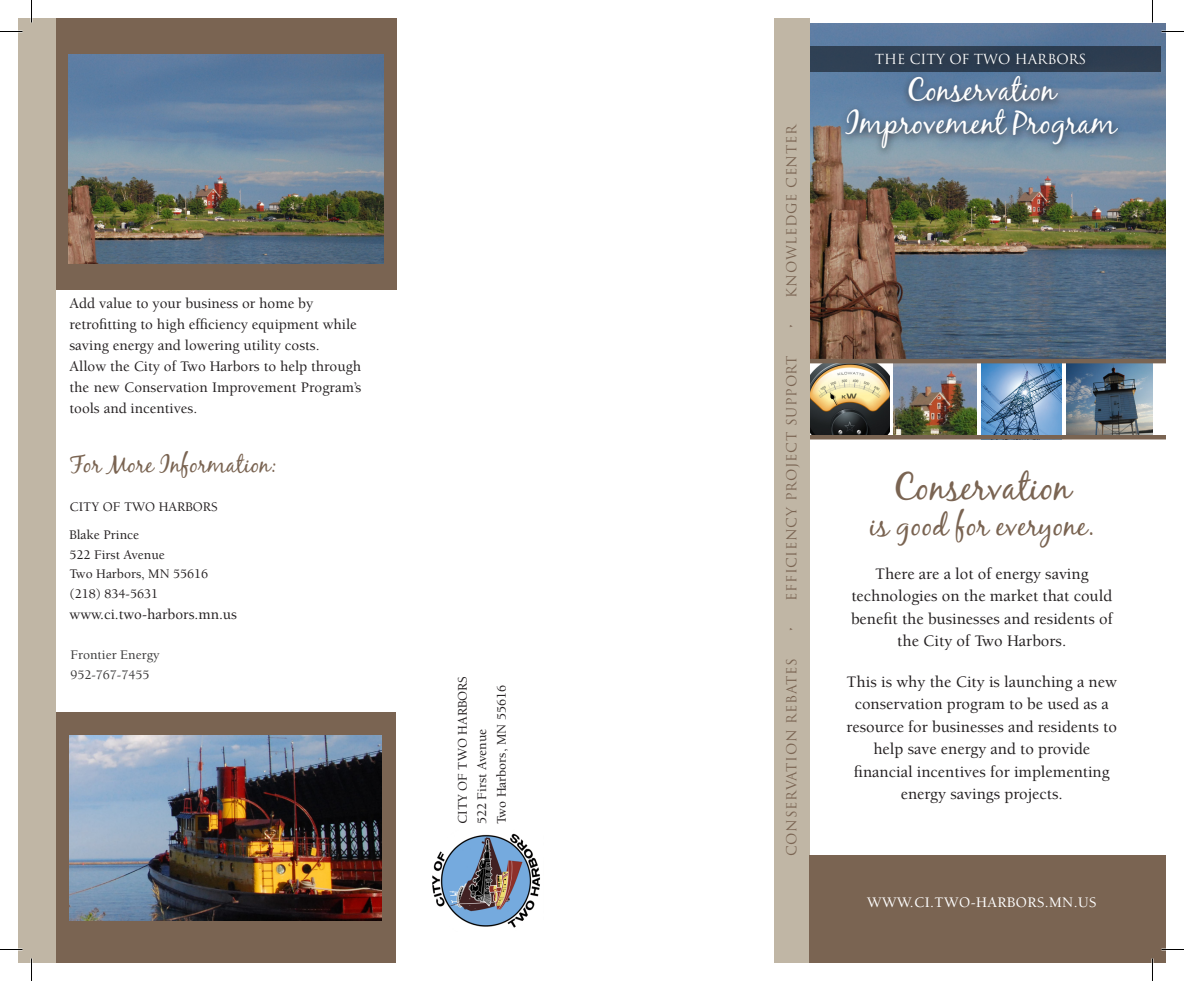
<style>
.page{position:relative;width:1184px;height:981px;background:#fff}
.page>*{position:absolute;margin:0;border:0;box-sizing:border-box;transform-origin:0 0}
.t1{font:37.5px "Black Jack";color:#7a6452}
.t2{font:31.5px "Black Jack";color:#fff}
.t3{font:30px "Black Jack";color:#7a6452}
.t4{font:24px "Black Jack";color:#7a6452}
.t5{font:500 16.5px/22.5px "Berkeley Std";color:#231f20;text-align:center}
.t6{font:500 15px/21px "Berkeley Std";color:#231f20}
.t7{font:500 15px "Berkeley Std";letter-spacing:.03em;color:#fff}
.t8{font:500 13.5px/19.5px "Berkeley Std";color:#231f20}
.t9{font:13.5px "Trajan";letter-spacing:.05em;color:#7a6452}
.t10{font:500 13.5px/19.5px "Berkeley Std";color:#393838}
.t11{font:13.5px "Trajan";color:#fff}
</style>
<div class="page">
<div style="left:38px;top:713px;width:358px;height:250px;background:#7a6452"></div>
<img style="left:1066px;top:363px;width:86px;height:72px">
<img style="left:893px;top:363px;width:83px;height:72px">
<img style="left:981px;top:363px;width:80px;height:72px">
<img style="left:810px;top:363px;width:79px;height:72px">
<div style="left:807px;top:435px;width:359px;height:5px;background:#7a6452"></div>
<img style="left:810px;top:24px;width:355px;height:335px">
<div style="left:786px;top:46px;width:374px;height:25px;background:#2f4052"></div>
<div style="left:868px;top:48px;width:225px;height:27px;background:#2c3c4f"></div>
<div style="left:839px;top:71px;width:287px;height:88px;background:#231f20;opacity:.75"></div>
<hr style="left:810px;top:359px;width:356px;height:4px;background:#7a6452">
<div style="left:38px;top:18px;width:359px;height:271px;background:#7a6452"></div>
<img style="left:68px;top:55px;width:315px;height:208px">
<div style="left:774px;top:18px;width:36px;height:945px;background:#c0b6a5"></div>
<div style="left:18px;top:18px;width:38px;height:945px;background:#c0b6a5"></div>
<img style="left:69px;top:736px;width:312px;height:185px">
<div style="left:809px;top:855px;width:357px;height:108px;background:#7a6452"></div>
<img style="left:432px;top:833px;width:108px;height:95px">
<hr style="left:1151px;top:958px;width:2px;height:23px;background:#fff">
<svg style="left:0;top:31px;width:22px;height:1px"></svg>
<svg style="left:1161px;top:31px;width:23px;height:1px"></svg>
<svg style="left:0;top:949px;width:22px;height:1px"></svg>
<svg style="left:1161px;top:949px;width:23px;height:1px"></svg>
<svg style="left:31px;top:0;width:1px;height:22px"></svg>
<svg style="left:31px;top:958px;width:1px;height:23px"></svg>
<svg style="left:1152px;top:0;width:1px;height:22px"></svg>
<svg style="left:1152px;top:958px;width:1px;height:23px"></svg>
<p class="t6" style="left:69px;top:293px;width:293px">Add value to your business or home by retrofitting to high efficiency equipment while saving energy and lowering utility costs.<br>Allow the City of Two Harbors to help through the new Conservation Improvement Program’s tools and incentives.</p>
<p class="t4" style="left:69px;top:449px;width:209px">For More Information:</p>
<p class="t8" style="left:69px;top:492px;width:150px;line-height:28.7px">CITY OF TWO HARBORS<br>Blake Prince</p>
<p class="t8" style="left:69px;top:545px;width:140px">522 First Avenue<br>Two Harbors, MN 55616 (218) 834-5631</p>
<p class="t6" style="left:69px;top:604px;width:169px">www.ci.two-harbors.mn.us</p>
<p class="t10" style="left:70px;top:646px;width:91px">Frontier Energy<br>952-767-7455</p>
<p class="t8" style="left:453px;top:824px;width:150px;rotate:-90deg">CITY OF TWO HARBORS</p>
<p class="t8" style="left:472px;top:824px;width:97px;rotate:-90deg">522 First Avenue</p>
<p class="t8" style="left:492px;top:824px;width:140px;rotate:-90deg">Two Harbors, MN 55616</p>
<p class="t9" style="left:783px;top:329px;width:207px;rotate:-90deg">• KNOWLEDGE CENTER</p>
<p class="t9" style="left:783px;top:632px;width:279px;rotate:-90deg">• EFFICIENCY PROJECT SUPPORT</p>
<p class="t9" style="left:783px;top:856px;width:199px;rotate:-90deg">CONSERVATION REBATES</p>
<p class="t11" style="left:874px;top:51px;width:213px">THE CITY OF TWO HARBORS</p>
<p class="t2" style="left:906px;top:71px;width:151px">Conservation</p>
<p class="t2" style="left:845px;top:104px;width:273px">Improvement Program</p>
<p class="t1" style="left:893px;top:465px;width:179px">Conservation</p>
<p class="t3" style="left:869px;top:508px;width:227px">is good for everyone.</p>
<p class="t5" style="left:875px;top:563px;width:215px">There are a lot of energy saving</p>
<p class="t5" style="left:851px;top:585px;width:263px">technologies on the market that could benefit the businesses and residents of the City of Two Harbors.</p>
<p class="t5" style="left:846px;top:671px;width:272px">This is why the City is launching a new conservation program to be used as a resource for businesses and residents to help save energy and to provide</p>
<p class="t5" style="left:854px;top:761px;width:257px">financial incentives for implementing</p>
<p class="t5" style="left:900px;top:783px;width:163px">energy savings projects.</p>
<p class="t7" style="left:867px;top:895px;width:230px">WWW.CI.TWO-HARBORS.MN.US</p>
</div>
